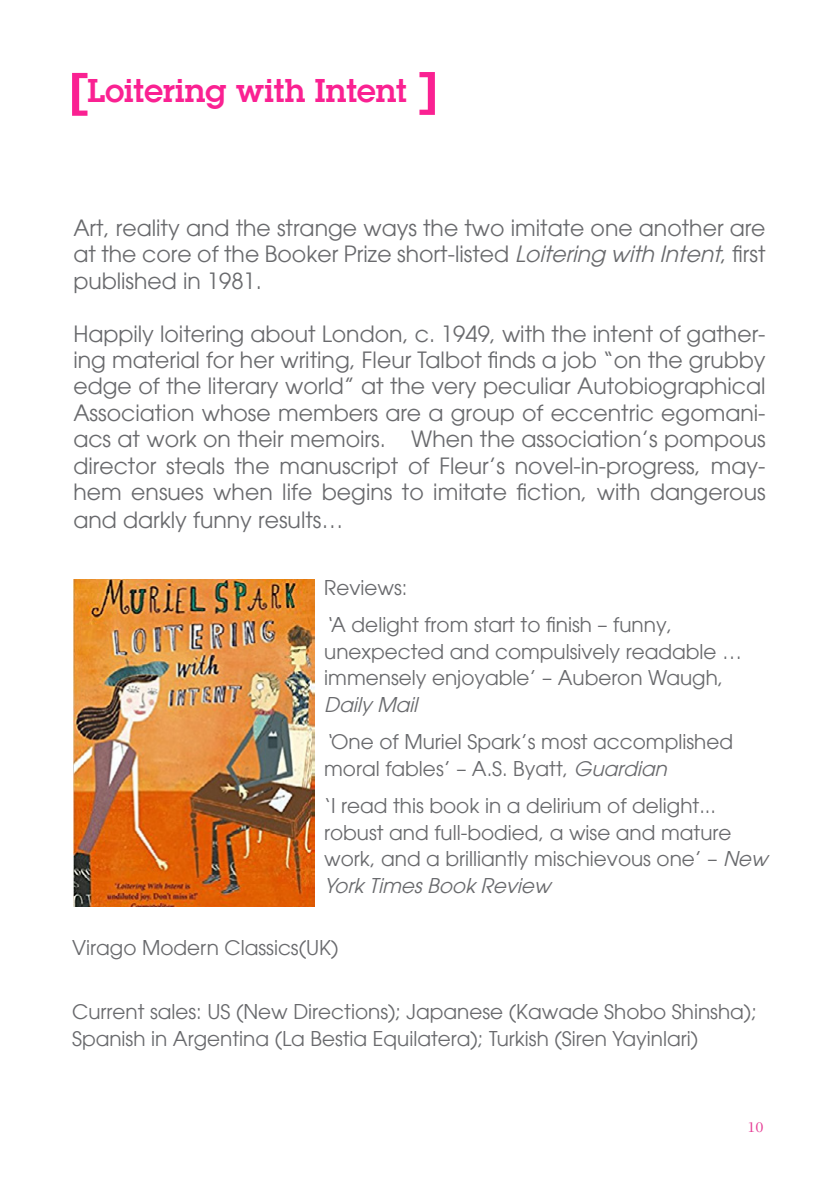
<style>
.page{position:relative;width:840px;height:1191px;background:#fff}
.page>*{position:absolute;margin:0;border:0;box-sizing:border-box;transform-origin:0 0}
.page_Heading{font:600 32px "Lubalin Graph";color:#fa2192}
.t1{font:22px/26.6px "Avant Garde";color:#696a6d;text-align:justify}
.Body_copy{font:20px/26.4px "Avant Garde";color:#696a6d}
.page_numbers{font:13.4px "Lucida Bright";color:#e64097}
.s1{font-style:italic}
</style>
<div class="page">
<svg style="left:72px;top:73px;width:15px;height:43px"></svg>
<svg style="left:419px;top:72px;width:15px;height:43px"></svg>
<img style="left:73px;top:579px;width:241px;height:327px">
<p class="page_Heading" style="left:87px;top:70px;width:321px">Loitering with Intent</p>
<p class="t1" style="left:73px;top:215px;width:693px">Art, reality and the strange ways the two imitate one another are at the core of the Booker Prize short-listed <span class="s1">Loitering with Intent</span>, first published in 1981.</p>
<p class="t1" style="left:73px;top:320px;width:693px">Happily loitering about London, c. 1949, with the intent of gather&shy;ing material for her writing, Fleur Talbot finds a job “on the grubby edge of the literary world” at the very peculiar Autobiographical Association whose members are a group of eccentric egomani&shy;acs at work on their memoirs. When the association’s pompous director steals the manuscript of Fleur’s novel-in-progress, may&shy;hem ensues when life begins to imitate fiction, with dangerous and darkly funny results…</p>
<p class="Body_copy" style="left:324px;top:574px;width:85px">Reviews:</p>
<p class="Body_copy" style="left:324px;top:612px;width:419px"><span class="s1">‘</span>A delight from start to finish – funny, unexpected and compulsively readable … immensely enjoyable’ – Auberon Waugh,<br><span class="s1">Daily Mail</span></p>
<p class="Body_copy" style="left:324px;top:728px;width:410px"><span class="s1">‘</span>One of Muriel Spark’s most accomplished moral fables’ – A.S. Byatt, <span class="s1">Guardian</span></p>
<p class="Body_copy" style="left:324px;top:793px;width:450px">‘I read this book in a delirium of delight... robust and full-bodied, a wise and mature work, and a brilliantly mischievous one’ – <span class="s1">New YorkTimesBookReview</span></p>
<p class="Body_copy" style="left:72px;top:934px;width:268px">Virago Modern Classics(UK)</p>
<p class="Body_copy" style="left:72px;top:999px;width:686px">Current sales: US (New Directions); Japanese (Kawade Shobo Shinsha);<br>Spanish in Argentina (La Bestia Equilatera); Turkish (Siren Yayinlari)</p>
<p class="page_numbers" style="left:747px;top:1119px;width:18px">10</p>
</div>
